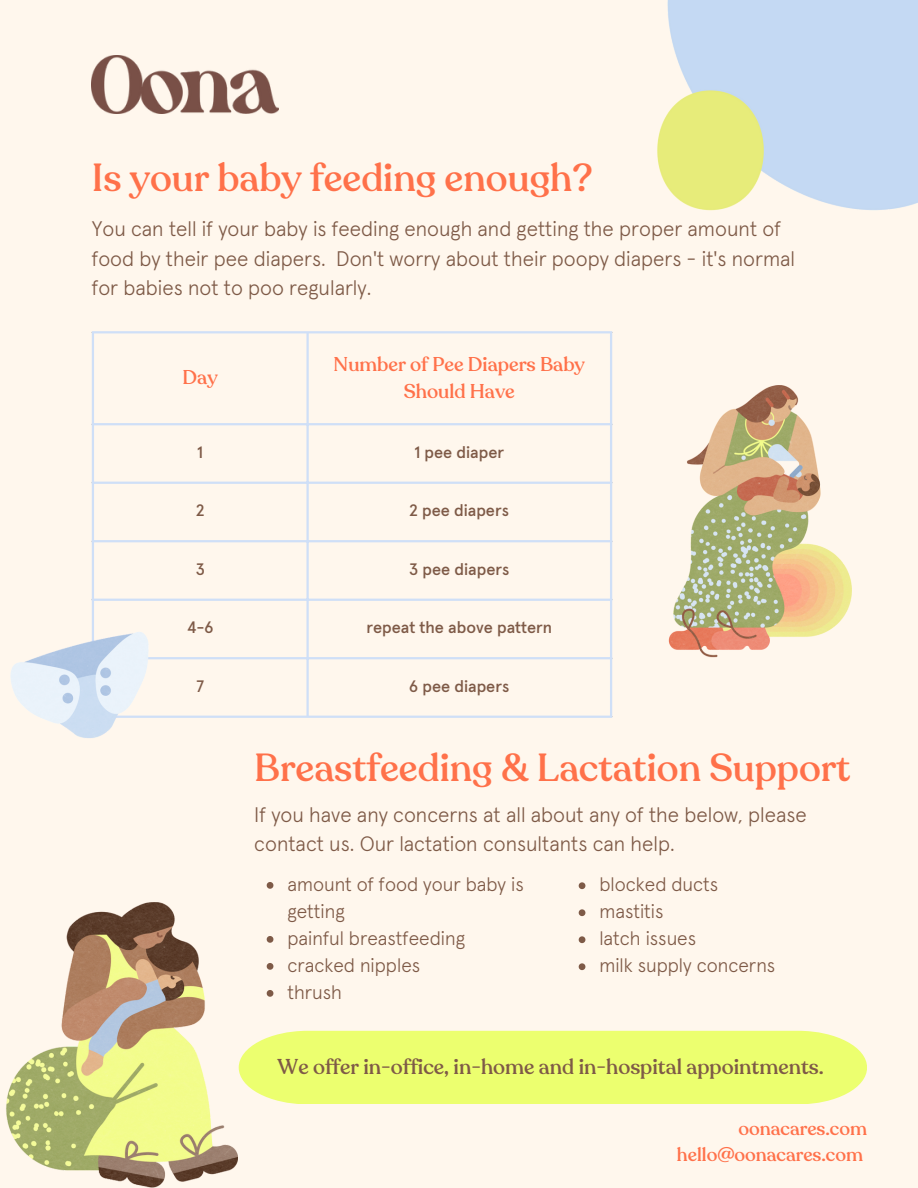
<style>
.page{position:relative;width:918px;height:1188px;background:#fff7ed}
.page>*{position:absolute;margin:0;border:0;box-sizing:border-box;transform-origin:0 0}
.t1{font:500 38.25px "Recoleta";color:#ff714a}
.t2{font:300 21px/29.2px "Apercu Pro";color:#7e5a47}
.t3{font:500 21px "Recoleta";color:#7e5a47}
.t4{font:300 19.5px/27px "Apercu Pro";color:#7e5a47}
.t5{font:500 19.5px/27px "Recoleta";color:#ff714a;text-align:center}
.t6{font:500 18.75px "Recoleta";color:#ff714a}
.t7{font:500 16.5px "Apercu Pro";color:#7e5a47}
</style>
<div class="page">
<img style="left:92px;top:56px;width:187px;height:57px">
<hr style="left:92px;top:333px;width:2px;height:383px;background:#cfdff7">
<hr style="left:306px;top:333px;width:3px;height:383px;background:#cfdff7">
<hr style="left:610px;top:333px;width:2px;height:383px;background:#cfdff7">
<hr style="left:92px;top:331px;width:520px;height:2px;background:#cfdff7">
<hr style="left:92px;top:423px;width:520px;height:2px;background:#cfdff7">
<hr style="left:92px;top:482px;width:520px;height:2px;background:#cfdff7">
<hr style="left:92px;top:540px;width:520px;height:2px;background:#cfdff7">
<hr style="left:92px;top:599px;width:520px;height:2px;background:#cfdff7">
<hr style="left:92px;top:657px;width:520px;height:2px;background:#cfdff7">
<hr style="left:92px;top:716px;width:520px;height:2px;background:#cfdff7">
<img style="left:10px;top:632px;width:141px;height:106px">
<img style="left:657px;top:0;width:261px;height:211px">
<img style="left:6px;top:902px;width:231px;height:286px">
<div style="left:239px;top:1031px;width:628px;height:73px;background:#ecff6f"></div>
<img style="left:536px;top:385px;width:315px;height:586px">
<svg style="left:267px;top:882px;width:6px;height:7px"></svg>
<svg style="left:267px;top:936px;width:6px;height:7px"></svg>
<svg style="left:267px;top:963px;width:6px;height:7px"></svg>
<svg style="left:267px;top:990px;width:6px;height:7px"></svg>
<svg style="left:579px;top:882px;width:6px;height:7px"></svg>
<svg style="left:579px;top:909px;width:6px;height:7px"></svg>
<svg style="left:579px;top:936px;width:6px;height:7px"></svg>
<svg style="left:579px;top:963px;width:6px;height:7px"></svg>
<p class="t1" style="left:92px;top:154px;width:502px">Is your baby feeding enough?</p>
<p class="t2" style="left:92px;top:214px;width:705px">You can tell if your baby is feeding enough and getting the proper amount of food by their pee diapers. Don't worry about their poopy diapers - it's normal for babies not to poo regularly.</p>
<p class="t5" style="left:183px;top:364px;width:37px">Day</p>
<p class="t5" style="left:334px;top:351px;width:253px">Number of Pee Diapers Baby<br>Should Have</p>
<p class="t7" style="left:197px;top:442px;width:8px">1</p>
<p class="t7" style="left:414px;top:442px;width:91px">1 pee diaper</p>
<p class="t7" style="left:196px;top:500px;width:10px">2</p>
<p class="t7" style="left:410px;top:500px;width:101px">2 pee diapers</p>
<p class="t7" style="left:196px;top:559px;width:11px">3</p>
<p class="t7" style="left:409px;top:559px;width:102px">3 pee diapers</p>
<p class="t7" style="left:187px;top:617px;width:28px">4-6</p>
<p class="t7" style="left:366px;top:617px;width:187px">repeat the above pattern</p>
<p class="t7" style="left:196px;top:676px;width:9px">7</p>
<p class="t7" style="left:409px;top:676px;width:102px">6 pee diapers</p>
<p class="t1" style="left:254px;top:744px;width:598px">Breastfeeding &amp; Lactation Support</p>
<p class="t2" style="left:254px;top:800px;width:554px">If you have any concerns at all about any of the below, please contact us. Our lactation consultants can help.</p>
<p class="t4" style="left:287px;top:871px;width:238px">amount of food your baby is getting</p>
<p class="t4" style="left:287px;top:925px;width:179px">painful breastfeeding</p>
<p class="t4" style="left:287px;top:952px;width:134px">cracked nipples</p>
<p class="t4" style="left:287px;top:979px;width:56px">thrush</p>
<p class="t4" style="left:599px;top:871px;width:120px">blocked ducts</p>
<p class="t4" style="left:599px;top:898px;width:66px">mastitis</p>
<p class="t4" style="left:599px;top:925px;width:98px">latch issues</p>
<p class="t4" style="left:599px;top:952px;width:177px">milk supply concerns</p>
<p class="t3" style="left:278px;top:1053px;width:548px">We offer in-office, in-home and in-hospital appointments.</p>
<p class="t6" style="left:738px;top:1117px;width:130px">oonacares.com</p>
<p class="t6" style="left:677px;top:1143px;width:188px">hello@oonacares.com</p>
</div>
